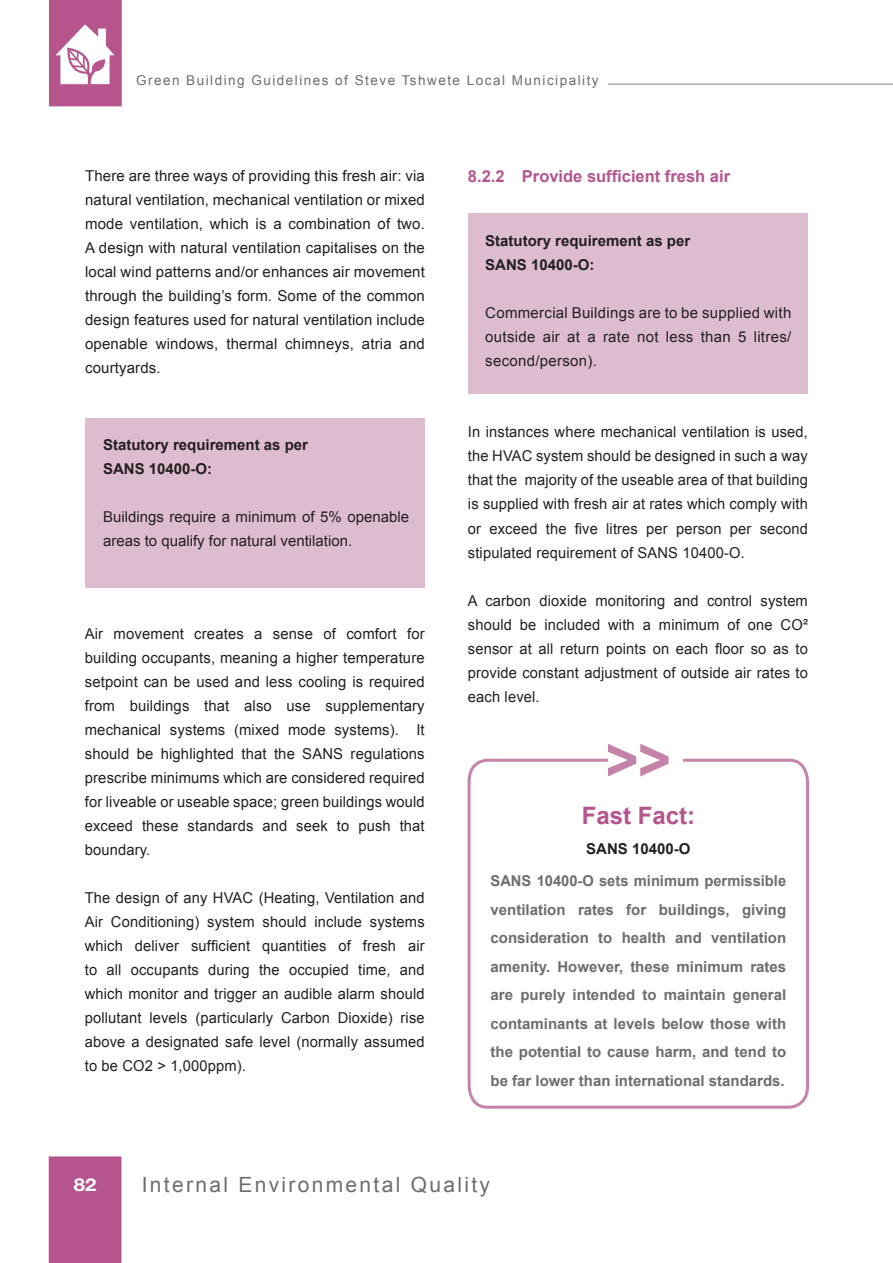
<style>
.page{position:relative;width:893px;height:1263px;background:#fff}
.page>*{position:absolute;margin:0;border:0;box-sizing:border-box;transform-origin:0 0}
.t1{font:700 24px "Arial";color:#b5548d}
.t2{font:21px "Arial";letter-spacing:.11em;color:#6c6d70}
.t3{font:700 17.7px "Helvetica Neue";color:#fff;scale:1.14 1}
.Bullet_3{font:700 16.5px "Arial";color:#b5548d}
.Bullet_chap_6{font:15px/24px "Arial";letter-spacing:.01em;color:#231f20;text-align:justify}
.t4{font:700 15px/28.5px "Arial";color:#6c6d70;text-align:justify}
.Bullet_chap_5{font:15px/24px "Arial";color:#231f20}
.Bullet_chap_5-2{font:700 15px "Arial";color:#231f20}
.t5{font:13.5px "Arial";letter-spacing:.11em;color:#6c6d70}
</style>
<div class="page">
<hr style="left:608px;top:84px;width:285px;height:1px;background:#a7a5a7">
<div style="left:49px;top:1157px;width:72px;height:105px;background:#b5548d"></div>
<div style="left:49px;top:1156px;width:72px;height:107px;border:2px solid #b5548d"></div>
<div style="left:50px;top:0;width:71px;height:106px;background:#b5548d"></div>
<div style="left:49px;top:0;width:73px;height:106px;border:2px solid #b5548d"></div>
<svg style="left:56px;top:24px;width:59px;height:61px"></svg>
<div style="left:85px;top:418px;width:340px;height:170px;background:#debccf"></div>
<div style="left:467px;top:214px;width:340px;height:180px;background:#debccf"></div>
<svg style="left:467px;top:758px;width:342px;height:351px"></svg>
<svg style="left:608px;top:744px;width:61px;height:32px"></svg>
<p class="t5" style="left:136px;top:72px;width:464px">Green Building Guidelines of Steve Tshwete Local Municipality</p>
<p class="Bullet_chap_6" style="left:85px;top:164px;width:341px">There are three ways of providing this fresh air: via natural ventilation, mechanical ventilation or mixed mode ventilation, which is a combination of two.<br>A design with natural ventilation capitalises on the local wind patterns and/or enhances air movement through the building’s form. Some of the common design features used for natural ventilation include openable windows, thermal chimneys, atria and courtyards.</p>
<p class="Bullet_chap_5-2" style="left:103px;top:435px;width:207px">Statutory requirement as per</p>
<p class="Bullet_chap_5-2" style="left:103px;top:459px;width:111px">SANS 10400-O:</p>
<p class="Bullet_chap_5" style="left:103px;top:505px;width:308px">Buildings require a minimum of 5% openable areas to qualify for natural ventilation.</p>
<p class="Bullet_chap_6" style="left:85px;top:622px;width:341px">Air movement creates a sense of comfort for building occupants, meaning a higher temperature setpoint can be used and less cooling is required from buildings that also use supplementary mechanical systems (mixed mode systems). It should be highlighted that the SANS regulations prescribe minimums which are considered required for liveable or useable space; green buildings would exceed these standards and seek to push that boundary.</p>
<p class="Bullet_chap_6" style="left:85px;top:886px;width:341px">The design of any HVAC (Heating, Ventilation and Air Conditioning) system should include systems which deliver sufficient quantities of fresh air to all occupants during the occupied time, and which monitor and trigger an audible alarm should pollutant levels (particularly Carbon Dioxide) rise above a designated safe level (normally assumed to be CO2 &gt; 1,000ppm).</p>
<p class="Bullet_3" style="left:468px;top:166px;width:264px">8.2.2 Provide sufficient fresh air</p>
<p class="Bullet_chap_5-2" style="left:485px;top:230px;width:207px">Statutory requirement as per</p>
<p class="Bullet_chap_5-2" style="left:485px;top:254px;width:111px">SANS 10400-O:</p>
<p class="Bullet_chap_5" style="left:485px;top:300px;width:308px;text-align:justify">Commercial Buildings are to be supplied with outside air at a rate not less than 5 litres/ second/person).</p>
<p class="Bullet_chap_6" style="left:468px;top:420px;width:341px">In instances where mechanical ventilation is used, the HVAC system should be designed in such a way that the majority of the useable area of that building is supplied with fresh air at rates which comply with or exceed the five litres per person per second stipulated requirement of SANS 10400-O.</p>
<p class="Bullet_chap_6" style="left:468px;top:588px;width:341px">A carbon dioxide monitoring and control system should be included with a minimum of one CO² sensor at all return points on each floor so as to provide constant adjustment of outside air rates to each level.</p>
<p class="t1" style="left:582px;top:800px;width:115px">Fast Fact:</p>
<p class="Bullet_chap_5-2" style="left:586px;top:839px;width:106px">SANS 10400-O</p>
<p class="t4" style="left:490px;top:867px;width:297px">SANS 10400-O sets minimum permissible ventilation rates for buildings, giving consideration to health and ventilation amenity. However, these minimum rates are purely intended to maintain general contaminants at levels below those with the potential to cause harm, and tend to be far lower than international standards.</p>
<p class="t3" style="left:74px;top:1170px;width:21px">82</p>
<p class="t2" style="left:142px;top:1170px;width:350px">Internal Environmental Quality</p>
</div>
